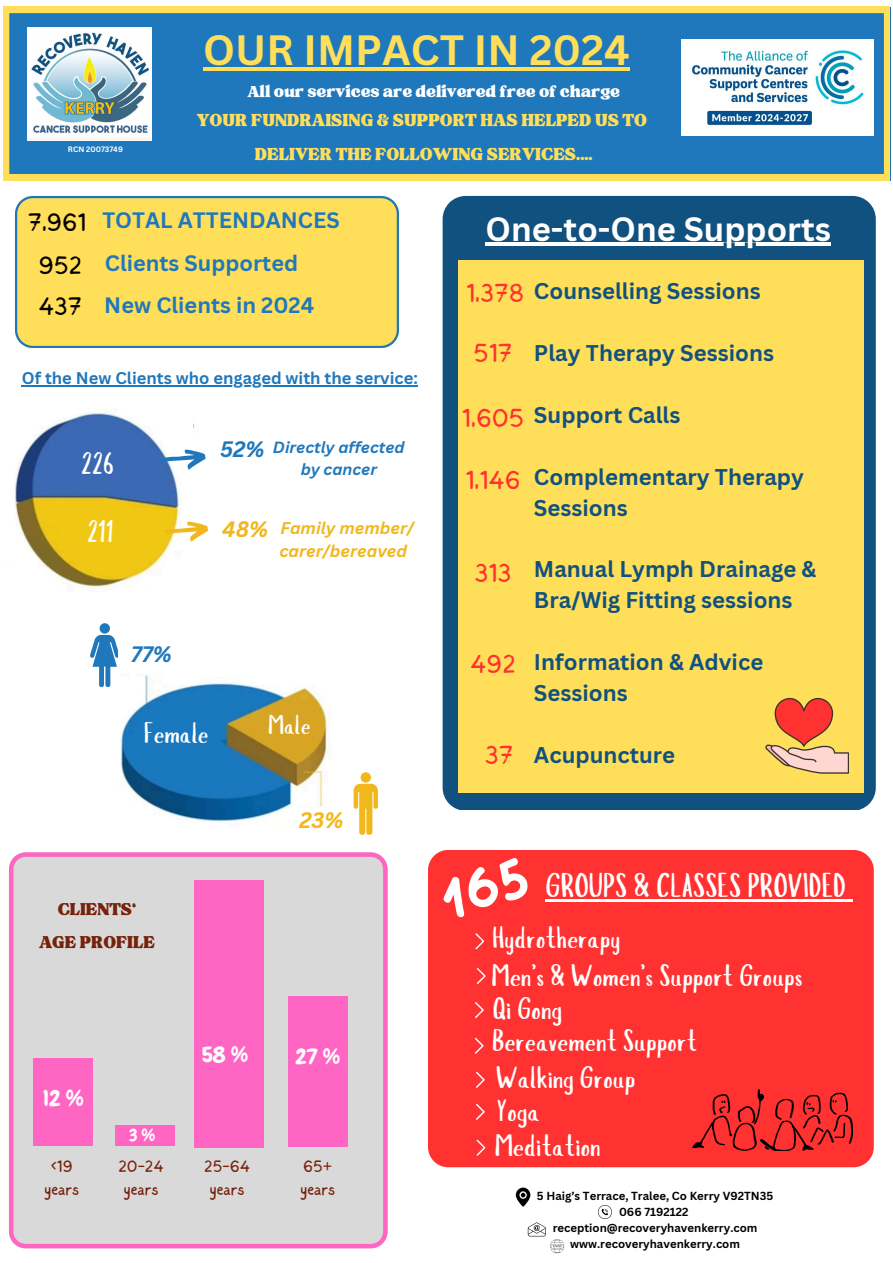
<style>
.page{position:relative;width:893px;height:1263px;background:#fff}
.page>*{position:absolute;margin:0;border:0;box-sizing:border-box;transform-origin:0 0}
.t1{font:700 41.25px "Canva Sans";color:#ffde59}
.t2{font:33px "Slopes";color:#fff}
.t3{font:700 32.85px "Canva Sans";color:#fff}
.t4{font:30.08px/65.3px "Slopes";color:#fff}
.t5{font:28.58px "Slopes";color:#fff}
.t6{font:26.33px "Slopes";color:#fff}
.t7{font:26.03px "Sigher";color:#ff3131}
.t8{font:25.28px "Sigher";color:#000}
.t9{font:24px/33.2px "TAN Tangkiwood Display";color:#ffde59;text-align:center}
.t10{font:23.7px/33.1px "TAN Tangkiwood Display";color:#76220b;text-align:center}
.t11{font:22.5px "Chewy";color:#fff}
.t12{font:700 22.12px/30.9px "Canva Sans";color:#11517f}
.t13{font:700 21.75px/42.5px "Canva Sans";color:#2078bc}
.t14{font:21.75px "TAN Tangkiwood Display";color:#fff}
.t15{font:21.75px "Chewy";color:#fff}
.t16{font:italic 700 21.75px "Canva Sans";color:#2078bc}
.t17{font:italic 700 21.75px "Canva Sans";color:#f1b71b}
.t18{font:17.25px "Chewy";color:#fff}
.t19{font:700 16.5px "Canva Sans";color:#2078bc}
.t20{font:16.5px/23.1px "Sigher";color:#76220b;text-align:center}
.t21{font:italic 700 16.5px/23.1px "Canva Sans";color:#f1b71b}
.t22{font:italic 700 15.75px/21.9px "Canva Sans";color:#2078bc;text-align:center}
.t23{font:700 11.4px/15.9px "Canva Sans";color:#000;text-align:center}
.t24{font:700 7.65px "Canva Sans";color:#fff}
.s1{font-family:"Noto Sans"}
</style>
<div class="page">
<svg style="left:3px;top:7px;width:887px;height:173px;background:#3883b1"></svg>
<img style="left:27px;top:27px;width:124px;height:114px">
<img style="left:681px;top:40px;width:192px;height:96px">
<img style="left:99px;top:628px;width:229px;height:194px">
<div style="left:15px;top:196px;width:384px;height:152px;background:#ffde59"></div>
<div style="left:442px;top:196px;width:433px;height:614px;background:#11517f"></div>
<div style="left:458px;top:261px;width:406px;height:532px;background:#ffde59"></div>
<div style="left:100px;top:623px;width:10px;height:11px;background:#2078bc;border-radius:50%"></div>
<svg style="left:90px;top:635px;width:30px;height:53px"></svg>
<div style="left:361px;top:772px;width:10px;height:11px;background:#f1b71b;border-radius:50%"></div>
<svg style="left:354px;top:784px;width:24px;height:51px"></svg>
<img style="left:15px;top:413px;width:194px;height:174px">
<div style="left:153px;top:403px;width:40px;height:34px;background:#fff"></div>
<div style="left:0;top:568px;width:33px;height:30px;background:#fff"></div>
<svg style="left:164px;top:521px;width:44px;height:21px"></svg>
<svg style="left:161px;top:449px;width:45px;height:21px"></svg>
<svg style="left:9px;top:852px;width:378px;height:396px;background:#dbd1d7"></svg>
<div style="left:115px;top:1125px;width:60px;height:21px;background:#ff66c4"></div>
<div style="left:195px;top:880px;width:69px;height:267px;background:#ff66c4"></div>
<div style="left:288px;top:997px;width:60px;height:150px;background:#ff66c4"></div>
<div style="left:33px;top:1058px;width:60px;height:88px;background:#ff66c4"></div>
<svg style="left:598px;top:1205px;width:14px;height:14px"></svg>
<svg style="left:516px;top:1187px;width:14px;height:20px"></svg>
<svg style="left:765px;top:697px;width:84px;height:77px"></svg>
<div style="left:118px;top:618px;width:55px;height:54px;background:#fff"></div>
<div style="left:428px;top:850px;width:446px;height:317px;background:#ff3131;border-radius:20px"></div>
<svg style="left:477px;top:968px;width:9px;height:16px"></svg>
<svg style="left:475px;top:1002px;width:9px;height:16px"></svg>
<svg style="left:475px;top:1038px;width:9px;height:16px"></svg>
<svg style="left:476px;top:1072px;width:9px;height:16px"></svg>
<img style="left:693px;top:1090px;width:159px;height:60px">
<hr style="left:545px;top:899px;width:301px;height:3px;background:#fff">
<svg style="left:846px;top:899px;width:6px;height:3px"></svg>
<div style="left:293px;top:809px;width:54px;height:32px;background:#fff"></div>
<svg style="left:528px;top:1222px;width:36px;height:31px"></svg>
<hr style="left:22px;top:385px;width:396px;height:2px;background:#2078bc">
<hr style="left:203px;top:67px;width:427px;height:4px;background:#ffde59">
<hr style="left:485px;top:243px;width:346px;height:3px;background:#fff">
<svg style="left:476px;top:1104px;width:9px;height:16px"></svg>
<svg style="left:476px;top:1139px;width:9px;height:17px"></svg>
<svg style="left:430px;top:856px;width:55px;height:93px"></svg>
<svg style="left:40px;top:256px;width:41px;height:18px"></svg>
<h1 class="t1" style="left:203px;top:25px;width:428px">OUR IMPACT IN 2024</h1>
<p class="t24" style="left:68px;top:144px;width:57px">RCN 20073749</p>
<p class="t14" style="left:247px;top:78px;width:374px">All our services are delivered free of charge</p>
<p class="t9" style="left:197px;top:105px;width:452px">YOUR FUNDRAISING &amp; SUPPORT HAS HELPED US TO<br>DELIVER THE FOLLOWING SERVICES....</p>
<p class="t8" style="left:28px;top:205px;width:60px">7,961</p>
<p class="t8" style="left:38px;top:290px;width:45px">437</p>
<p class="t13" style="left:102px;top:199px;width:239px">TOTAL ATTENDANCES<br>Clients Supported<br>New Clients in 2024</p>
<p class="t19" style="left:22px;top:369px;width:398px">Of the New Clients who engaged with the service:</p>
<h3 class="t4" style="left:81px;top:430px;width:34px">226</h3>
<h3 class="t4" style="left:87px;top:498px;width:27px">211</h3>
<p class="t16" style="left:220px;top:436px;width:46px">52%</p>
<p class="t22" style="left:273px;top:437px;width:133px">Directly affected by cancer</p>
<p class="t17" style="left:222px;top:516px;width:47px">48%</p>
<p class="t21" style="left:279px;top:516px;width:136px">Family member/ carer/bereaved</p>
<p class="t16" style="left:131px;top:641px;width:42px">77%</p>
<p class="t5" style="left:144px;top:715px;width:66px">Female</p>
<p class="t6" style="left:268px;top:708px;width:44px">Male</p>
<p class="t17" style="left:299px;top:807px;width:45px">23%</p>
<p class="t10" style="left:39px;top:894px;width:117px">CLIENTS‘<br>AGE PROFILE</p>
<p class="t11" style="left:43px;top:1083px;width:42px">12 %</p>
<p class="t20" style="left:44px;top:1155px;width:36px">&lt;19 years</p>
<p class="t18" style="left:129px;top:1124px;width:28px">3 %</p>
<p class="t20" style="left:118px;top:1155px;width:47px">20-24 years</p>
<p class="t15" style="left:202px;top:1040px;width:48px">58 %</p>
<p class="t15" style="left:295px;top:1042px;width:47px">27 %</p>
<p class="t20" style="left:204px;top:1155px;width:47px">25-64 years</p>
<p class="t20" style="left:300px;top:1155px;width:36px;text-align:left">65<span class="s1">+ </span>years</p>
<h3 class="t3" style="left:485px;top:209px;width:347px">One-to-One Supports</h3>
<p class="t12" style="left:534px;top:276px;width:228px">Counselling Sessions</p>
<p class="t12" style="left:534px;top:338px;width:242px">Play Therapy Sessions</p>
<p class="t12" style="left:534px;top:400px;width:148px">Support Calls</p>
<p class="t7" style="left:466px;top:276px;width:60px">1,378</p>
<p class="t7" style="left:473px;top:335px;width:41px">517</p>
<p class="t7" style="left:462px;top:401px;width:64px">1,605</p>
<p class="t7" style="left:465px;top:463px;width:57px">1,146</p>
<p class="t12" style="left:534px;top:461px;width:271px">Complementary Therapy<br>Sessions</p>
<p class="t7" style="left:474px;top:555px;width:39px">313</p>
<p class="t7" style="left:470px;top:647px;width:47px">492</p>
<p class="t7" style="left:485px;top:737px;width:30px">37</p>
<p class="t12" style="left:534px;top:554px;width:284px">Manual Lymph Drainage &amp;<br>Bra/Wig Fitting sessions</p>
<p class="t12" style="left:534px;top:647px;width:231px">Information &amp; Advice<br>Sessions</p>
<p class="t12" style="left:534px;top:740px;width:143px">Acupuncture</p>
<h2 class="t2" style="left:545px;top:865px;width:302px">GROUPS &amp; CLASSES PROVIDED</h2>
<h3 class="t4" style="left:492px;top:904px;width:129px">Hydrotherapy</h3>
<h3 class="t4" style="left:491px;top:942px;width:313px">Men’s &amp; Women’s Support Groups<br>Bereavement Support</h3>
<h3 class="t4" style="left:493px;top:975px;width:71px">Qi Gong</h3>
<h3 class="t4" style="left:496px;top:1044px;width:141px">Walking Group</h3>
<h3 class="t4" style="left:497px;top:1077px;width:45px">Yoga</h3>
<h3 class="t4" style="left:494px;top:1112px;width:107px">Meditation</h3>
<p class="t23" style="left:537px;top:1188px;width:238px">5 Haig’s Terrace, Tralee, Co Kerry V92TN35<br>066 7192122 reception@recoveryhavenkerry.com www.recoveryhavenkerry.com</p>
</div>
